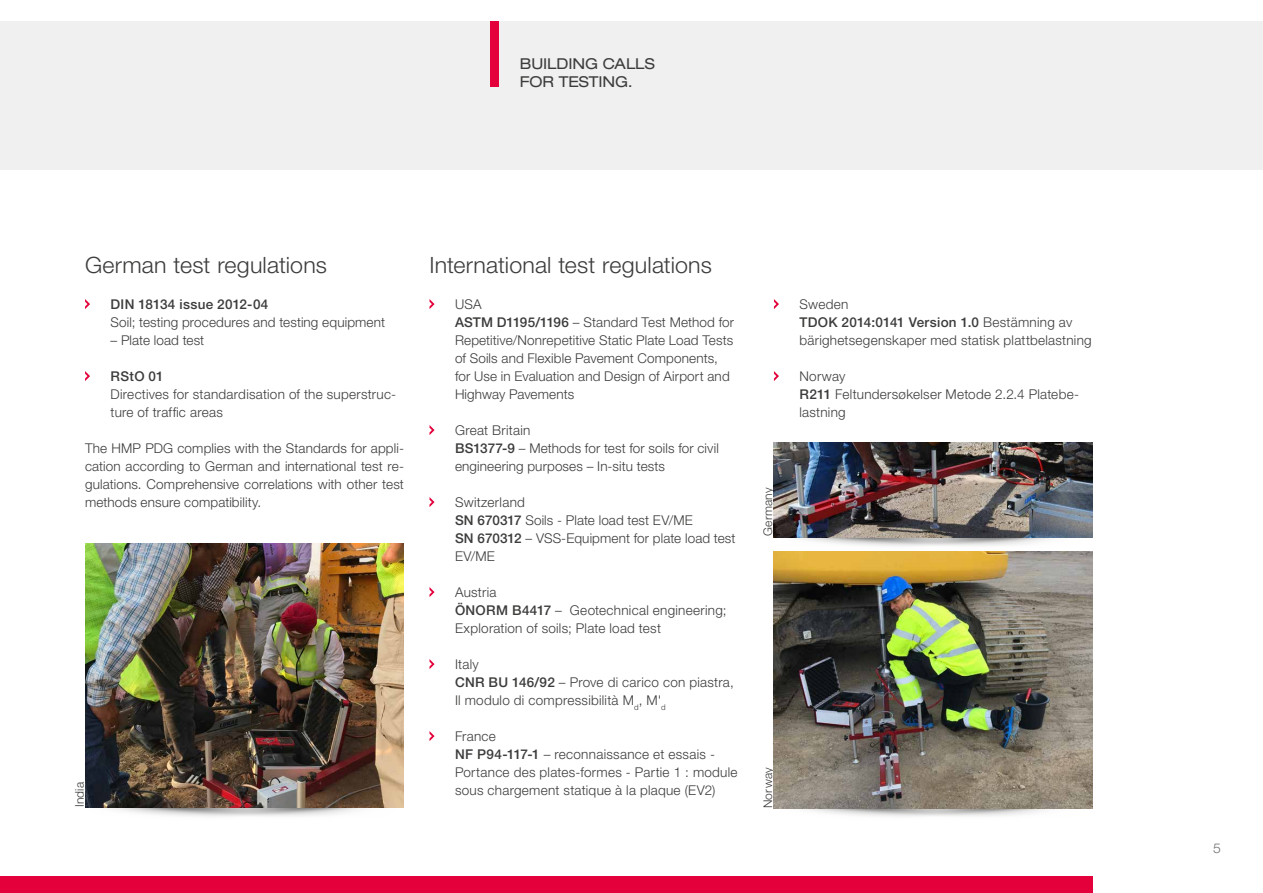
<style>
.page{position:relative;width:1263px;height:893px;background:#fff}
.page>*{position:absolute;margin:0;border:0;box-sizing:border-box;transform-origin:0 0}
.t1{font:300 22.5px "Helvetica Neue LT Std";letter-spacing:.005em;color:#3c3c3b}
.t2{font:expanded 15px/18px "Helvetica Neue LT Std";letter-spacing:-.01em;color:#3c3c3b}
.t3{font:300 13.5px/18px "Helvetica Neue LT Std";letter-spacing:.015em;color:#3c3c3b}
.t4{font:500 13.5px "Helvetica Neue LT Std";letter-spacing:.02em;color:#3c3c3b}
.t5{font:300 13.5px "Helvetica Neue LT Std";color:#706f6f}
.t6{font:300 12px "Helvetica Neue LT Std";letter-spacing:.015em;color:#3c3c3b}
.s1{font-weight:500}
</style>
<div class="page">
<div style="left:0;top:876px;width:1093px;height:17px;background:#e4003a"></div>
<div style="left:0;top:21px;width:1263px;height:149px;background:#f0f0f0"></div>
<img style="left:774px;top:558px;width:319px;height:259px">
<img style="left:774px;top:442px;width:319px;height:116px">
<img style="left:85px;top:543px;width:319px;height:274px">
<svg style="left:774px;top:299px;width:5px;height:10px"></svg>
<svg style="left:774px;top:371px;width:5px;height:10px"></svg>
<svg style="left:429px;top:299px;width:6px;height:10px"></svg>
<svg style="left:429px;top:425px;width:6px;height:10px"></svg>
<svg style="left:429px;top:497px;width:6px;height:10px"></svg>
<svg style="left:429px;top:587px;width:6px;height:10px"></svg>
<svg style="left:429px;top:659px;width:6px;height:10px"></svg>
<svg style="left:429px;top:731px;width:6px;height:10px"></svg>
<svg style="left:85px;top:299px;width:5px;height:10px"></svg>
<svg style="left:85px;top:371px;width:5px;height:10px"></svg>
<div style="left:491px;top:21px;width:8px;height:66px;background:#e4003a"></div>
<p class="t2" style="left:520px;top:55px;width:136px">BUILDING CALLS<br>FOR TESTING.</p>
<h1 class="t1" style="left:85px;top:251px;width:243px">German test regulations</h1>
<p class="t4" style="left:111px;top:296px;width:159px">DIN 18134 issue 2012-04</p>
<p class="t3" style="left:111px;top:313px;width:276px">Soil; testing procedures and testing equipment</p>
<p class="t3" style="left:111px;top:331px;width:95px">– Plate load test</p>
<p class="t4" style="left:111px;top:368px;width:55px">RStO 01</p>
<p class="t3" style="left:111px;top:385px;width:287px">Directives for standardisation of the superstruc&shy;ture of traffi c areas</p>
<p class="t3" style="left:85px;top:439px;width:320px;text-align:justify">The HMP PDG complies with the Standards for appli&shy;cation according to German and international test re&shy;gulations. Comprehensive correlations with other test methods ensure compatibility.</p>
<p class="t6" style="left:72px;top:807px;width:27px;rotate:-90deg">India</p>
<h1 class="t1" style="left:429px;top:251px;width:284px">International test regulations</h1>
<p class="t3" style="left:455px;top:295px;width:281px">USA<br><span class="s1">ASTM D1195/1196</span> – Standard Test Method for Repetitive/Nonrepetitive Static Plate Load Tests of Soils and Flexible Pavement Components, for Use in Evaluation and Design of Airport and Highway Pavements</p>
<p class="t3" style="left:455px;top:421px;width:265px">Great Britain<br><span class="s1">BS1377-9</span> – Methods for test for soils for civil engineering purposes – In-situ tests</p>
<p class="t3" style="left:455px;top:493px;width:282px">Switzerland<br><span class="s1">SN 670317</span> Soils - Plate load test EV/ME<br><span class="s1">SN 670312</span> – VSS-Equipment for plate load test<br>EV/ME</p>
<p class="t3" style="left:455px;top:583px;width:273px">Austria<br><span class="s1">ÖNORM B4417</span> – Geotechnical engineering;<br>Exploration of soils; Plate load test</p>
<p class="t3" style="left:455px;top:655px;width:280px">Italy<br><span class="s1">CNR BU 146/92</span> – Prove di carico con piastra,<br>Il modulo di compressibilità M<sub>d</sub>, M'<sub>d</sub></p>
<p class="t3" style="left:455px;top:727px;width:284px">France<br><span class="s1">NF P94-117-1</span> – reconnaissance et essais - Portance des plates-formes - Partie 1 : module sous chargement statique à la plaque (EV2)</p>
<p class="t3" style="left:799px;top:295px;width:294px">Sweden<br><span class="s1">TDOK 2014:0141 Version 1.0</span> Bestämning av bärighetsegenskaper med statisk plattbelastning</p>
<p class="t3" style="left:799px;top:367px;width:281px">Norway<br><span class="s1">R211</span> Feltundersøkelser Metode 2.2.4 Platebe&shy;lastning</p>
<p class="t6" style="left:760px;top:536px;width:50px;rotate:-90deg">Germany</p>
<p class="t6" style="left:760px;top:808px;width:42px;rotate:-90deg">Norway</p>
<p class="t5" style="left:1213px;top:840px;width:9px">5</p>
</div>
